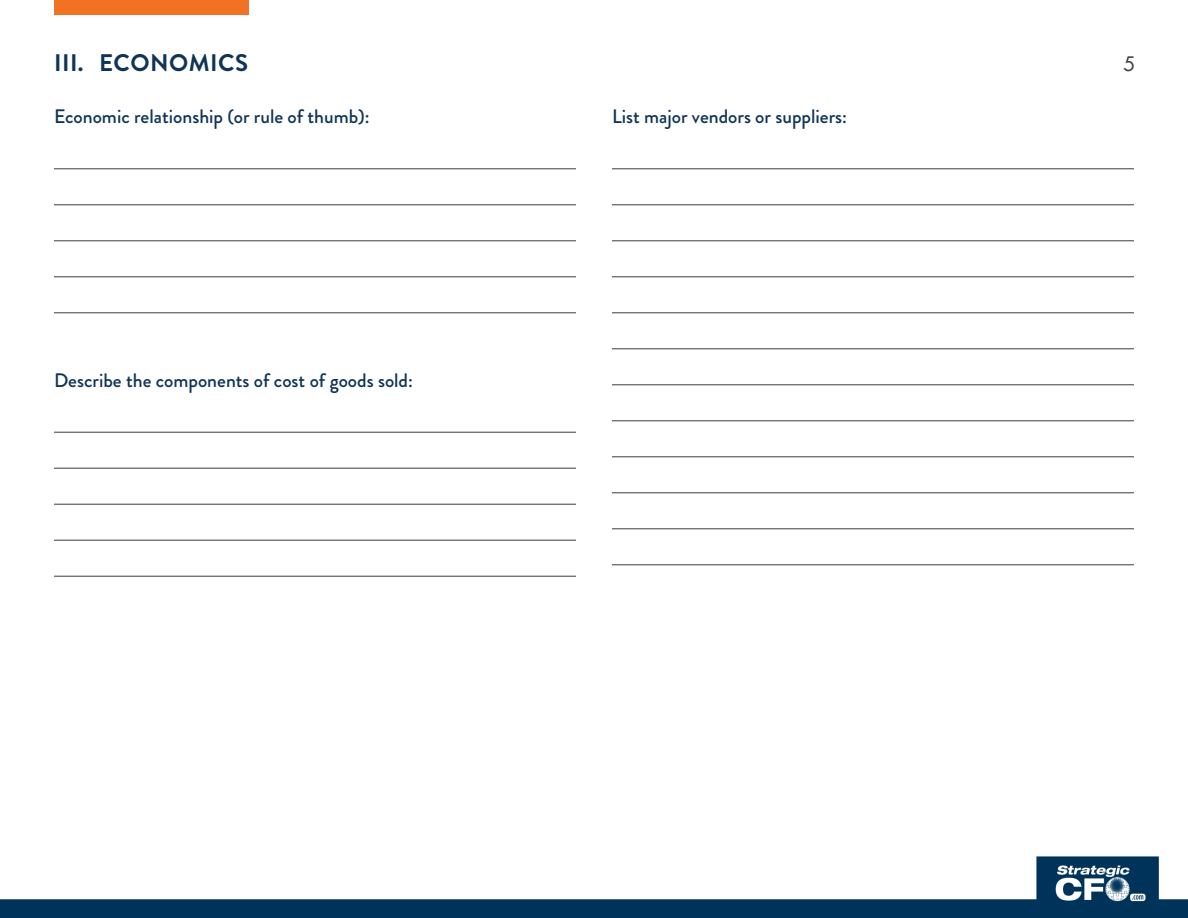
<style>
.page{position:relative;width:1188px;height:918px;background:#fff}
.page>*{position:absolute;margin:0;border:0;box-sizing:border-box;transform-origin:0 0}
.t1{font:700 24px "Brandon Grotesque";letter-spacing:.02em;color:#0f3458}
.t2{font:500 19.5px "Brandon Grotesque";color:#0f3458}
.t3{font:19.5px "Futura LT";color:#3c3c3d}
</style>
<div class="page">
<img style="left:0;top:0;width:1188px;height:918px">
<hr style="left:54px;top:168px;width:522px;height:1px;background:#3c3c3d">
<hr style="left:54px;top:432px;width:522px;height:1px;background:#3c3c3d">
<hr style="left:612px;top:168px;width:522px;height:1px;background:#3c3c3d">
<hr style="left:612px;top:348px;width:522px;height:1px;background:#3c3c3d">
<hr style="left:54px;top:204px;width:522px;height:1px;background:#3c3c3d">
<hr style="left:54px;top:468px;width:522px;height:1px;background:#3c3c3d">
<hr style="left:612px;top:204px;width:522px;height:1px;background:#3c3c3d">
<hr style="left:612px;top:384px;width:522px;height:1px;background:#3c3c3d">
<hr style="left:54px;top:240px;width:522px;height:1px;background:#3c3c3d">
<hr style="left:54px;top:504px;width:522px;height:1px;background:#3c3c3d">
<hr style="left:612px;top:240px;width:522px;height:1px;background:#3c3c3d">
<hr style="left:612px;top:420px;width:522px;height:1px;background:#3c3c3d">
<hr style="left:54px;top:276px;width:522px;height:1px;background:#3c3c3d">
<hr style="left:54px;top:540px;width:522px;height:1px;background:#3c3c3d">
<hr style="left:612px;top:276px;width:522px;height:1px;background:#3c3c3d">
<hr style="left:612px;top:456px;width:522px;height:1px;background:#3c3c3d">
<hr style="left:54px;top:312px;width:522px;height:1px;background:#3c3c3d">
<hr style="left:54px;top:576px;width:522px;height:1px;background:#3c3c3d">
<hr style="left:612px;top:312px;width:522px;height:1px;background:#3c3c3d">
<hr style="left:612px;top:492px;width:522px;height:1px;background:#3c3c3d">
<hr style="left:612px;top:528px;width:522px;height:1px;background:#3c3c3d">
<hr style="left:612px;top:564px;width:522px;height:1px;background:#3c3c3d">
<div style="left:54px;top:0;width:194px;height:14px;background:#f17222"></div>
<p class="t1" style="left:54px;top:46px;width:195px">III. ECONOMICS</p>
<p class="t3" style="left:1124px;top:51px;width:14px">5</p>
<p class="t2" style="left:54px;top:103px;width:317px">Economic relationship (or rule of thumb):</p>
<p class="t2" style="left:612px;top:103px;width:237px">List major vendors or suppliers:</p>
<p class="t2" style="left:54px;top:367px;width:361px">Describe the components of cost of goods sold:</p>
</div>
